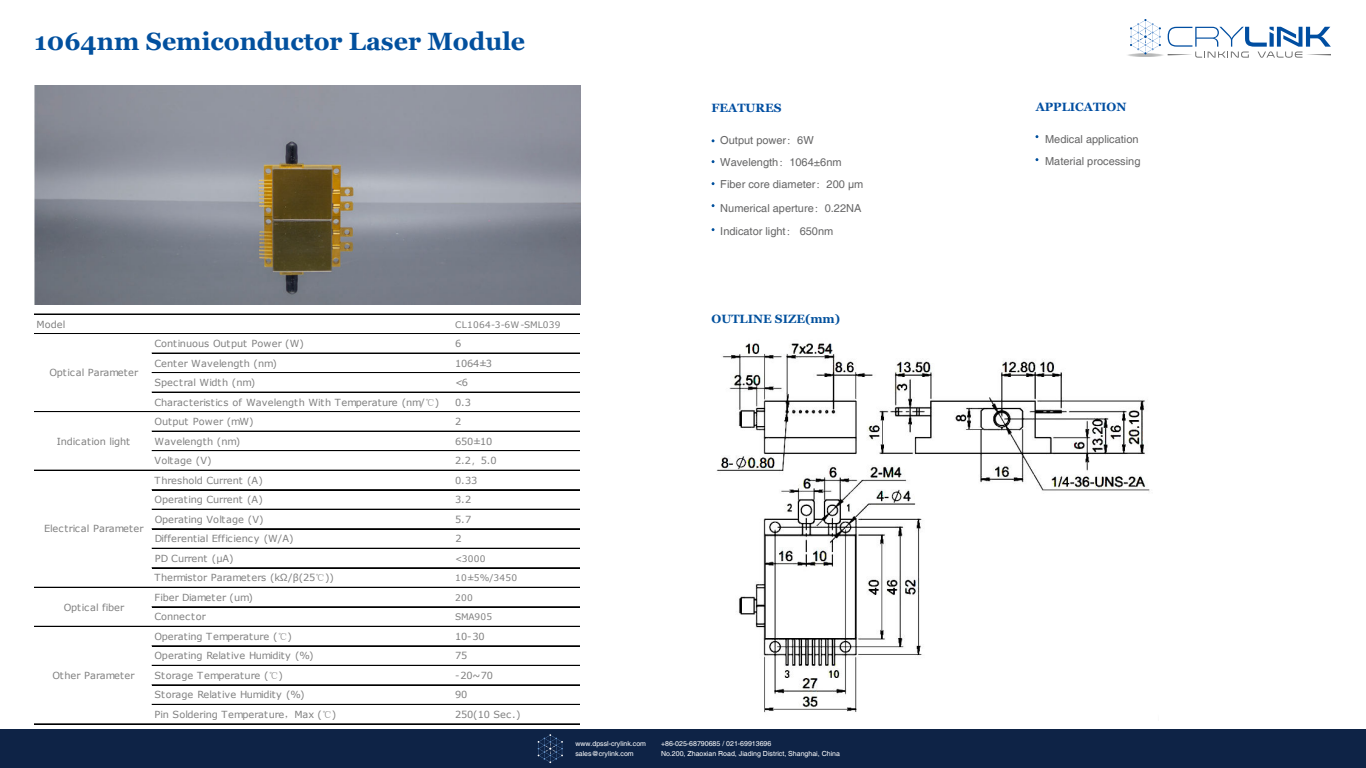
<style>
.page{position:relative;width:1366px;height:768px;background:#fff}
.page>*{position:absolute;margin:0;border:0;box-sizing:border-box;transform-origin:0 0}
.t1{font:700 25px "Georgia";color:#02509e}
.t2{font:700 12px "Georgia";color:#004ea1}
.t3{font:700 12px "Georgia";color:#00509d}
.t4{font:11px/22px "Helvetica";color:#666667}
.t5{font:9.8px "Verdana";letter-spacing:-.005em;color:#808080}
.t6{font:9.8px "Verdana";letter-spacing:.015em;color:#808080}
.t7{font:9px "Verdana";letter-spacing:.03em;color:#808080}
.t8{font:7px "Helvetica";color:#fff}
.s1{font-family:"Adobe Song Std";font-weight:300}
.s2{font-family:"Sim Sun"}
.s3{font-family:"Microsoft Ya Hei"}
</style>
<div class="page">
<hr style="left:1126px;top:53px;width:39px;height:4px;background:#f6f6f6;border-radius:50%">
<hr style="left:1127px;top:53px;width:37px;height:4px;background:#ebebeb;border-radius:50%">
<hr style="left:1128px;top:53px;width:35px;height:4px;background:#e1e2e2;border-radius:50%">
<hr style="left:1129px;top:54px;width:33px;height:3px;background:#d1d2d2;border-radius:50%">
<hr style="left:1131px;top:54px;width:29px;height:3px;background:#cbcccc;border-radius:50%">
<svg style="left:1130px;top:19px;width:31px;height:37px"></svg>
<svg style="left:1168px;top:27px;width:163px;height:31px"></svg>
<div style="left:0;top:730px;width:1366px;height:38px;background:#0e2346"></div>
<svg style="left:538px;top:734px;width:25px;height:29px"></svg>
<img style="left:716px;top:343px;width:434px;height:370px">
<hr style="left:34px;top:314px;width:546px;height:1px;background:#000">
<hr style="left:34px;top:333px;width:546px;height:1px;background:#000">
<hr style="left:34px;top:334px;width:546px;height:1px;background:#000">
<hr style="left:152px;top:353px;width:428px;height:1px;background:#000">
<hr style="left:152px;top:372px;width:428px;height:1px;background:#000">
<hr style="left:152px;top:373px;width:428px;height:1px;background:#000">
<hr style="left:152px;top:392px;width:428px;height:1px;background:#000">
<hr style="left:34px;top:411px;width:546px;height:1px;background:#000">
<hr style="left:34px;top:412px;width:546px;height:1px;background:#000">
<hr style="left:152px;top:431px;width:428px;height:1px;background:#000">
<hr style="left:152px;top:450px;width:428px;height:1px;background:#000">
<hr style="left:152px;top:451px;width:428px;height:1px;background:#000">
<hr style="left:34px;top:470px;width:546px;height:1px;background:#000">
<hr style="left:152px;top:489px;width:428px;height:1px;background:#000">
<hr style="left:152px;top:490px;width:428px;height:1px;background:#000">
<hr style="left:152px;top:509px;width:428px;height:1px;background:#000">
<hr style="left:152px;top:529px;width:428px;height:1px;background:#000">
<hr style="left:152px;top:548px;width:428px;height:1px;background:#000">
<hr style="left:152px;top:568px;width:428px;height:1px;background:#000">
<hr style="left:34px;top:587px;width:546px;height:1px;background:#000">
<hr style="left:152px;top:607px;width:428px;height:1px;background:#000">
<hr style="left:34px;top:626px;width:546px;height:1px;background:#000">
<hr style="left:152px;top:646px;width:428px;height:1px;background:#000">
<hr style="left:152px;top:665px;width:428px;height:1px;background:#000">
<hr style="left:152px;top:685px;width:428px;height:1px;background:#000">
<hr style="left:152px;top:704px;width:428px;height:1px;background:#000">
<hr style="left:34px;top:724px;width:546px;height:1px;background:#000">
<img style="left:34px;top:85px;width:546px;height:219px">
<h1 class="t1" style="left:35px;top:32px;width:492px">1064nm Semiconductor Laser Module</h1>
<p class="t2" style="left:712px;top:103px;width:72px">FEATURES</p>
<p class="t4" style="left:720px;top:130px;width:145px">Output power<span class="s1">：</span>6W<br>Wavelength<span class="s1">：</span>1064±6nm<br>Fiber core diameter<span class="s1">：</span>200 µm</p>
<p class="t4" style="left:720px;top:221px;width:115px">Indicator light<span class="s1">：</span> 650nm</p>
<p class="t4" style="left:720px;top:198px;width:143px">Numerical aperture<span class="s1">：</span>0.22NA</p>
<p class="t5" style="left:36px;top:320px;width:30px">Model</p>
<p class="t7" style="left:455px;top:321px;width:107px">CL1064-3-6W-SML039</p>
<p class="t5" style="left:154px;top:340px;width:151px">Continuous Output Power (W)</p>
<p class="t5" style="left:455px;top:340px;width:8px">6</p>
<p class="t6" style="left:154px;top:359px;width:124px">Center Wavelength (nm)</p>
<p class="t5" style="left:455px;top:359px;width:39px">1064±3</p>
<p class="t5" style="left:154px;top:379px;width:102px">Spectral Width (nm)</p>
<p class="t5" style="left:455px;top:379px;width:14px">&lt;6</p>
<p class="t6" style="left:155px;top:398px;width:286px">Characteristics of Wavelength With Temperature (nm/<span class="s2">℃</span>)</p>
<p class="t5" style="left:455px;top:398px;width:17px">0.3</p>
<p class="t5" style="left:155px;top:418px;width:101px">Output Power (mW)</p>
<p class="t5" style="left:455px;top:418px;width:8px">2</p>
<p class="t6" style="left:155px;top:437px;width:87px">Wavelength (nm)</p>
<p class="t5" style="left:455px;top:437px;width:39px">650±10</p>
<p class="t5" style="left:155px;top:457px;width:59px">Voltage (V)</p>
<p class="t5" style="left:455px;top:457px;width:43px">2.2<span class="s3">，</span>5.0</p>
<p class="t5" style="left:155px;top:476px;width:110px">Threshold Current (A)</p>
<p class="t5" style="left:455px;top:476px;width:24px">0.33</p>
<p class="t5" style="left:155px;top:496px;width:110px">Operating Current (A)</p>
<p class="t5" style="left:455px;top:496px;width:17px">3.2</p>
<p class="t5" style="left:155px;top:515px;width:110px">Operating Voltage (V)</p>
<p class="t5" style="left:455px;top:515px;width:17px">5.7</p>
<p class="t6" style="left:155px;top:535px;width:140px">Differential Efficiency (W/A)</p>
<p class="t5" style="left:455px;top:535px;width:8px">2</p>
<p class="t5" style="left:155px;top:554px;width:80px">PD Current (µA)</p>
<p class="t7" style="left:455px;top:555px;width:32px">&lt;3000</p>
<p class="t5" style="left:154px;top:574px;width:181px">Thermistor Parameters (kΩ/β(25<span class="s2">℃</span>))</p>
<p class="t7" style="left:455px;top:574px;width:64px">10±5%/3450</p>
<p class="t5" style="left:154px;top:593px;width:100px">Fiber Diameter (um)</p>
<p class="t7" style="left:455px;top:594px;width:19px">200</p>
<p class="t5" style="left:154px;top:613px;width:53px">Connector</p>
<p class="t7" style="left:455px;top:613px;width:39px">SMA905</p>
<p class="t5" style="left:154px;top:632px;width:139px">Operating Temperature (<span class="s2">℃</span>)</p>
<p class="t5" style="left:455px;top:632px;width:31px">10-30</p>
<p class="t5" style="left:154px;top:652px;width:161px">Operating Relative Humidity (%)</p>
<p class="t5" style="left:455px;top:652px;width:14px">75</p>
<p class="t5" style="left:154px;top:671px;width:130px">Storage Temperature (<span class="s2">℃</span>)</p>
<p class="t5" style="left:455px;top:671px;width:39px">-20~70</p>
<p class="t5" style="left:155px;top:691px;width:152px">Storage Relative Humidity (%)</p>
<p class="t5" style="left:455px;top:691px;width:14px">90</p>
<p class="t5" style="left:155px;top:710px;width:183px">Pin Soldering Temperature<span class="s2">，</span>Max (<span class="s2">℃</span>)</p>
<p class="t5" style="left:455px;top:710px;width:67px">250(10 Sec.)</p>
<p class="t6" style="left:49px;top:369px;width:91px">Optical Parameter</p>
<p class="t5" style="left:57px;top:437px;width:75px">Indication light</p>
<p class="t6" style="left:44px;top:525px;width:101px">Electrical Parameter</p>
<p class="t5" style="left:64px;top:603px;width:62px">Optical fiber</p>
<p class="t6" style="left:52px;top:671px;width:84px">Other Parameter</p>
<p class="t3" style="left:712px;top:314px;width:130px">OUTLINE SIZE(mm)</p>
<p class="t8" style="left:575px;top:741px;width:72px">www.dpssl-crylink.com</p>
<p class="t8" style="left:661px;top:741px;width:112px">+86-025-68790685 / 021-69913696</p>
<p class="t8" style="left:575px;top:751px;width:60px">sales@crylink.com</p>
<p class="t8" style="left:661px;top:751px;width:180px">No.200, Zhaoxian Road, Jiading District, Shanghai, China</p>
<p class="t2" style="left:1036px;top:102px;width:92px">APPLICATION</p>
<p class="t4" style="left:1045px;top:129px;width:97px">Medical application<br>Material processing</p>
</div>
